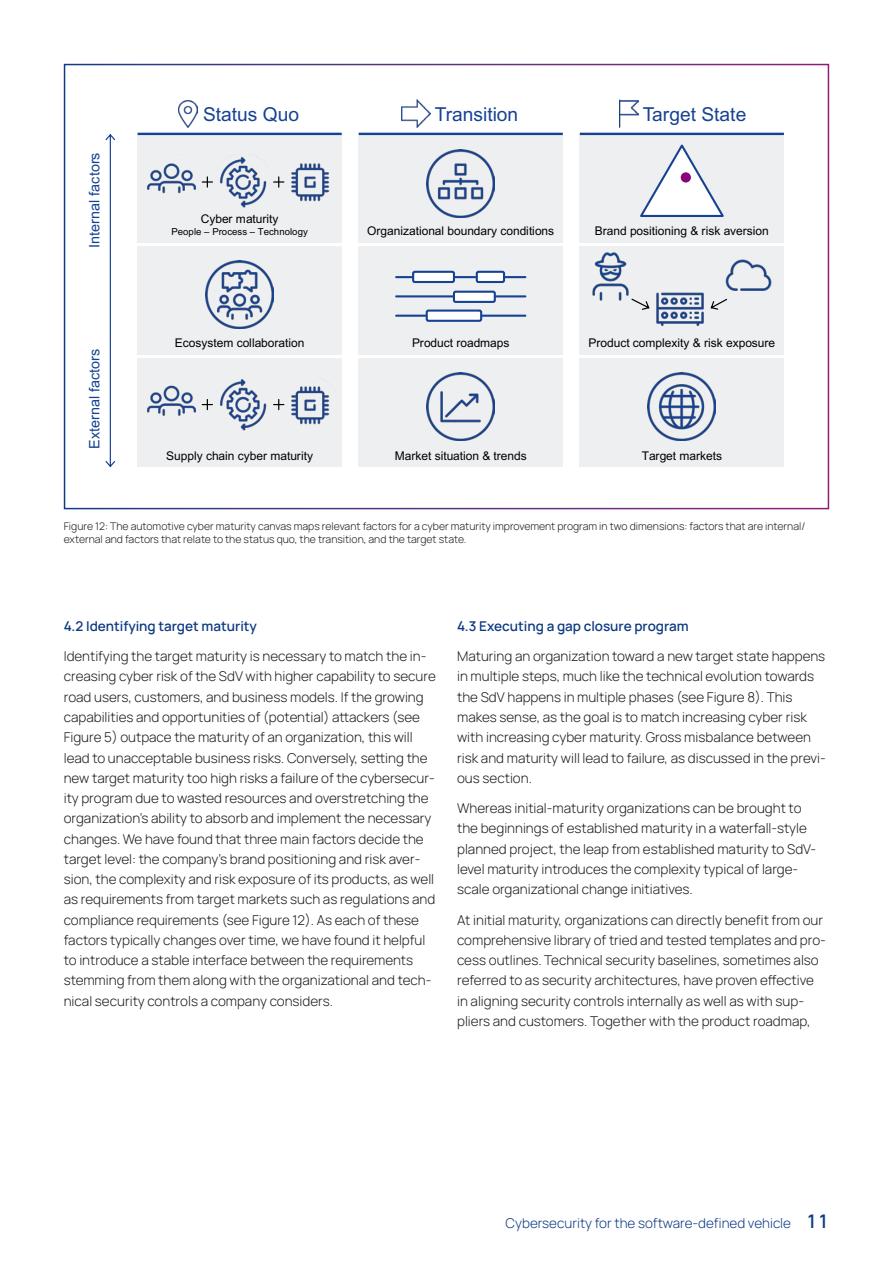
<style>
.page{position:relative;width:893px;height:1263px;background:#fff}
.page>*{position:absolute;margin:0;border:0;box-sizing:border-box;transform-origin:0 0}
.t1{font:19.2px "Arial";color:#164293}
.t2{font:14.4px "Arial";letter-spacing:-.005em;color:#164293}
.t3{font:300 13.5px/20.2px "Manrope";color:#1d1d1b}
.t4{font:600 13.5px "Manrope";color:#0e3b83}
.t5{font:300 13.5px "Manrope";color:#0e3b83}
.t6{font:12px "Arial";letter-spacing:-.005em;color:#000}
.t7{font:300 10.5px/13.5px "Manrope";color:#1d1d1b}
.t8{font:9.6px "Arial";letter-spacing:.005em;color:#000}
.s1{font-weight:600;font-size:18.75px}
</style>
<div class="page">
<svg style="left:105px;top:134px;width:10px;height:333px"></svg>
<div style="left:138px;top:134px;width:204px;height:109px;background:#eeeff0"></div>
<div style="left:138px;top:246px;width:204px;height:109px;background:#eeeff0"></div>
<div style="left:138px;top:358px;width:204px;height:109px;background:#eeeff0"></div>
<div style="left:359px;top:134px;width:204px;height:109px;background:#eeeff0"></div>
<div style="left:359px;top:246px;width:204px;height:109px;background:#eeeff0"></div>
<div style="left:359px;top:358px;width:204px;height:109px;background:#eeeff0"></div>
<div style="left:580px;top:134px;width:204px;height:109px;background:#eeeff0"></div>
<div style="left:580px;top:246px;width:204px;height:109px;background:#eeeff0"></div>
<div style="left:580px;top:358px;width:204px;height:109px;background:#eeeff0"></div>
<svg style="left:640px;top:144px;width:84px;height:73px"></svg>
<hr style="left:138px;top:133px;width:204px;height:2px;background:#164293">
<hr style="left:359px;top:133px;width:204px;height:2px;background:#164293">
<hr style="left:580px;top:133px;width:204px;height:2px;background:#164293">
<div style="left:681px;top:172px;width:10px;height:11px;background:#89037a;border-radius:50%"></div>
<hr style="left:396px;top:315px;width:129px;height:2px;background:#164293">
<hr style="left:396px;top:295px;width:129px;height:2px;background:#164293">
<hr style="left:396px;top:276px;width:129px;height:2px;background:#164293">
<div style="left:413px;top:272px;width:41px;height:10px;background:#fff;border-radius:2px"></div>
<div style="left:412px;top:271px;width:43px;height:12px;border:2px solid #164293;border-radius:2px"></div>
<div style="left:477px;top:272px;width:27px;height:10px;background:#fff;border-radius:2px"></div>
<div style="left:476px;top:271px;width:29px;height:12px;border:2px solid #164293;border-radius:2px"></div>
<div style="left:454px;top:292px;width:41px;height:10px;background:#fff;border-radius:2px"></div>
<div style="left:453px;top:291px;width:43px;height:12px;border:2px solid #164293;border-radius:2px"></div>
<div style="left:427px;top:311px;width:54px;height:10px;background:#fff;border-radius:2px"></div>
<div style="left:426px;top:309px;width:56px;height:13px;border:2px solid #164293;border-radius:2px"></div>
<img style="left:427px;top:149px;width:68px;height:68px">
<img style="left:179px;top:100px;width:19px;height:28px">
<img style="left:401px;top:99px;width:30px;height:28px">
<img style="left:620px;top:99px;width:18px;height:28px">
<img style="left:649px;top:278px;width:62px;height:61px;border-radius:31px">
<img style="left:580px;top:247px;width:61px;height:61px;border-radius:31px">
<img style="left:717px;top:247px;width:62px;height:61px;border-radius:31px">
<img style="left:206px;top:260px;width:68px;height:68px">
<img style="left:427px;top:372px;width:68px;height:68px">
<img style="left:648px;top:372px;width:68px;height:68px">
<svg style="left:631px;top:299px;width:18px;height:11px"></svg>
<svg style="left:711px;top:299px;width:16px;height:11px"></svg>
<img style="left:282px;top:376px;width:57px;height:57px;border-radius:28px">
<img style="left:143px;top:376px;width:57px;height:57px;border-radius:29px">
<img style="left:214px;top:376px;width:58px;height:57px;border-radius:29px">
<svg style="left:202px;top:399px;width:10px;height:11px"></svg>
<svg style="left:274px;top:399px;width:10px;height:11px"></svg>
<img style="left:282px;top:154px;width:57px;height:56px;border-radius:28px">
<img style="left:143px;top:153px;width:57px;height:58px;border-radius:29px">
<img style="left:214px;top:153px;width:58px;height:58px;border-radius:29px">
<svg style="left:202px;top:177px;width:10px;height:10px"></svg>
<svg style="left:274px;top:177px;width:10px;height:10px"></svg>
<div style="left:64px;top:64px;width:765px;height:445px;border:2px solid #fff"></div>
<p class="t2" style="left:85px;top:248px;width:97px;rotate:-90deg">Internal factors</p>
<p class="t2" style="left:85px;top:449px;width:101px;rotate:-90deg">External factors</p>
<h1 class="t1" style="left:203px;top:101px;width:98px">Status Quo</h1>
<h1 class="t1" style="left:435px;top:101px;width:85px">Transition</h1>
<h1 class="t1" style="left:643px;top:101px;width:105px">Target State</h1>
<p class="t6" style="left:201px;top:211px;width:79px">Cyber maturity</p>
<p class="t8" style="left:171px;top:225px;width:138px">People – Process – Technology</p>
<p class="t6" style="left:367px;top:222px;width:188px">Organizational boundary conditions</p>
<p class="t6" style="left:595px;top:222px;width:175px">Brand positioning &amp; risk aversion</p>
<p class="t6" style="left:175px;top:335px;width:131px">Ecosystem collaboration</p>
<p class="t6" style="left:412px;top:335px;width:99px">Product roadmaps</p>
<p class="t6" style="left:589px;top:335px;width:188px">Product complexity &amp; risk exposure</p>
<p class="t6" style="left:166px;top:447px;width:148px">Supply chain cyber maturity</p>
<p class="t6" style="left:395px;top:447px;width:133px">Market situation &amp; trends</p>
<p class="t6" style="left:642px;top:447px;width:82px">Target markets</p>
<p class="t7" style="left:64px;top:519px;width:745px">Figure 12: The automotive cyber maturity canvas maps relevant factors for a cyber maturity improvement program in two dimensions: factors that are internal/- external and factors that relate to the status quo, the transition, and the target state.</p>
<p class="t4" style="left:64px;top:616px;width:195px">4.2 Identifying target maturity</p>
<p class="t3" style="left:64px;top:646px;width:374px">Identifying the target maturity is necessary to match the in&shy;creasing cyber risk of the SdV with higher capability to secure road users, customers, and business models. If the growing capabilities and opportunities of (potential) attackers (see Figure 5) outpace the maturity of an organization, this will lead to unacceptable business risks. Conversely, setting the new target maturity too high risks a failure of the cybersecur&shy;ity program due to wasted resources and overstretching the organization’s ability to absorb and implement the necessary changes. We have found that three main factors decide the target level: the company’s brand positioning and risk aver&shy;sion, the complexity and risk exposure of its products, as well as requirements from target markets such as regulations and compliance requirements (see Figure 12). As each of these factors typically changes over time, we have found it helpful to introduce a stable interface between the requirements stemming from them along with the organizational and tech&shy;nical security controls a company considers.</p>
<p class="t4" style="left:457px;top:616px;width:233px">4.3 Executing a gap closure program</p>
<p class="t3" style="left:457px;top:646px;width:370px">Maturing an organization toward a new target state happens in multiple steps, much like the technical evolution towards the SdV happens in multiple phases (see Figure 8). This makes sense, as the goal is to match increasing cyber risk with increasing cyber maturity. Gross misbalance between risk and maturity will lead to failure, as discussed in the previ&shy;ous section.</p>
<p class="t3" style="left:457px;top:797px;width:361px">Whereas initial-maturity organizations can be brought to the beginnings of established maturity in a waterfall-style planned project, the leap from established maturity to SdV&shy;level maturity introduces the complexity typical of large&shy;scale organizational change initiatives.</p>
<p class="t3" style="left:457px;top:909px;width:370px">At initial maturity, organizations can directly benefit from our comprehensive library of tried and tested templates and pro&shy;cess outlines. Technical security baselines, sometimes also referred to as security architectures, have proven effective in aligning security controls internally as well as with sup&shy;pliers and customers. Together with the product roadmap,</p>
<p class="t5" style="left:506px;top:1214px;width:325px">Cybersecurity for the software-defined vehicle <span class="s1">11</span></p>
</div>
